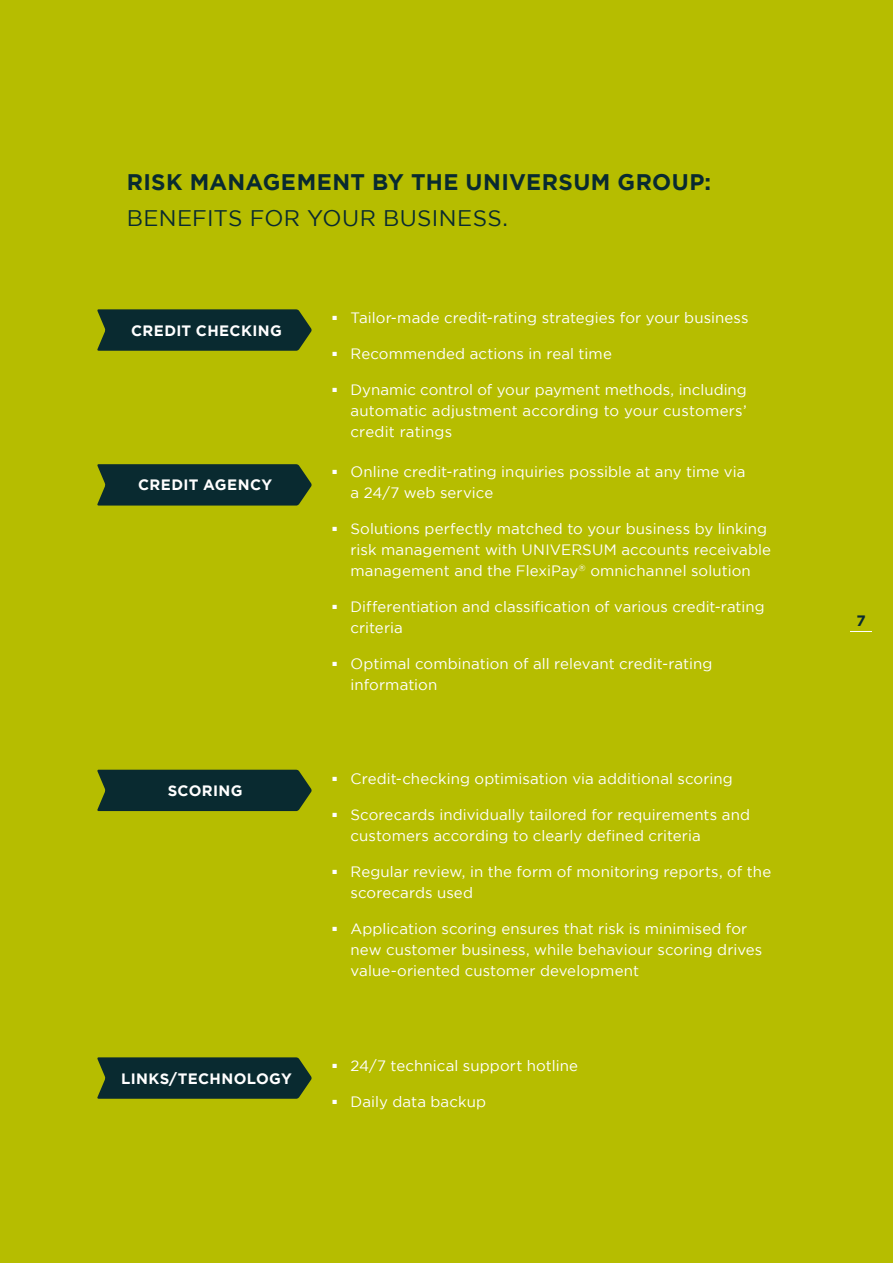
<style>
.page{position:relative;width:893px;height:1263px;background:#b6bd00}
.page>*{position:absolute;margin:0;border:0;box-sizing:border-box;transform-origin:0 0}
.t1{font:700 22.5px "Gotham";letter-spacing:.02em;color:#092a30}
.t2{font:22.5px "Gotham";letter-spacing:.015em;color:#092a30}
.t3{font:15px/21px "Gotham";letter-spacing:.005em;color:#fff}
.t4{font:700 15px "Gotham";letter-spacing:.025em;color:#fff}
.t5{font:700 15px "Gotham";color:#092a30}
</style>
<div class="page">
<svg style="left:97px;top:309px;width:215px;height:42px;background:#14332c"></svg>
<svg style="left:97px;top:464px;width:215px;height:41px;background:#12322d"></svg>
<div style="left:97px;top:770px;width:215px;height:41px;background:#092a30"></div>
<svg style="left:97px;top:1057px;width:215px;height:42px;background:#14332c"></svg>
<svg style="left:850px;top:631px;width:22px;height:1px"></svg>
<h1 class="t1" style="left:127px;top:169px;width:586px">RISK MANAGEMENT BY THE UNIVERSUM GROUP:</h1>
<h1 class="t2" style="left:127px;top:206px;width:383px">BENEFITS FOR YOUR BUSINESS.</h1>
<p class="t4" style="left:131px;top:322px;width:152px">CREDIT CHECKING</p>
<p class="t4" style="left:138px;top:476px;width:135px">CREDIT AGENCY</p>
<p class="t4" style="left:168px;top:782px;width:76px">SCORING</p>
<p class="t4" style="left:121px;top:1069px;width:172px">LINKS/TECHNOLOGY</p>
<p class="t3" style="left:333px;top:307px;width:418px">■ Tailor-made credit-rating strategies for your business</p>
<p class="t3" style="left:333px;top:343px;width:281px">■ Recommended actions in real time</p>
<p class="t3" style="left:351px;top:379px;width:398px;text-align:justify;text-indent:-18px">■ Dynamic control of your payment methods, including automatic adjustment according to your customers’ credit ratings</p>
<p class="t3" style="left:351px;top:460px;width:396px;text-indent:-18px">■ Online credit-rating inquiries possible at any time via a 24/7 web service</p>
<p class="t3" style="left:351px;top:517px;width:422px;text-indent:-18px">■ Solutions perfectly matched to your business by linking risk management with UNIVERSUM accounts receivable management and the FlexiPay<sup>®</sup> omnichannel solution</p>
<p class="t3" style="left:351px;top:595px;width:416px;text-indent:-18px">■ Differentiation and classification of various credit-rating criteria</p>
<p class="t3" style="left:351px;top:652px;width:363px;text-indent:-18px">■ Optimal combination of all relevant credit-rating information</p>
<p class="t3" style="left:333px;top:768px;width:402px">■ Credit-checking optimisation via additional scoring</p>
<p class="t3" style="left:351px;top:804px;width:401px;text-indent:-18px">■ Scorecards individually tailored for requirements and customers according to clearly defined criteria</p>
<p class="t3" style="left:351px;top:861px;width:422px;text-indent:-18px">■ Regular review, in the form of monitoring reports, of the scorecards used</p>
<p class="t3" style="left:351px;top:918px;width:413px;text-indent:-18px">■ Application scoring ensures that risk is minimised for new customer business, while behaviour scoring drives value-oriented customer development</p>
<p class="t3" style="left:333px;top:1055px;width:247px">■ 24/7 technical support hotline</p>
<p class="t3" style="left:333px;top:1091px;width:155px">■ Daily data backup</p>
<p class="t5" style="left:856px;top:612px;width:11px">7</p>
</div>
